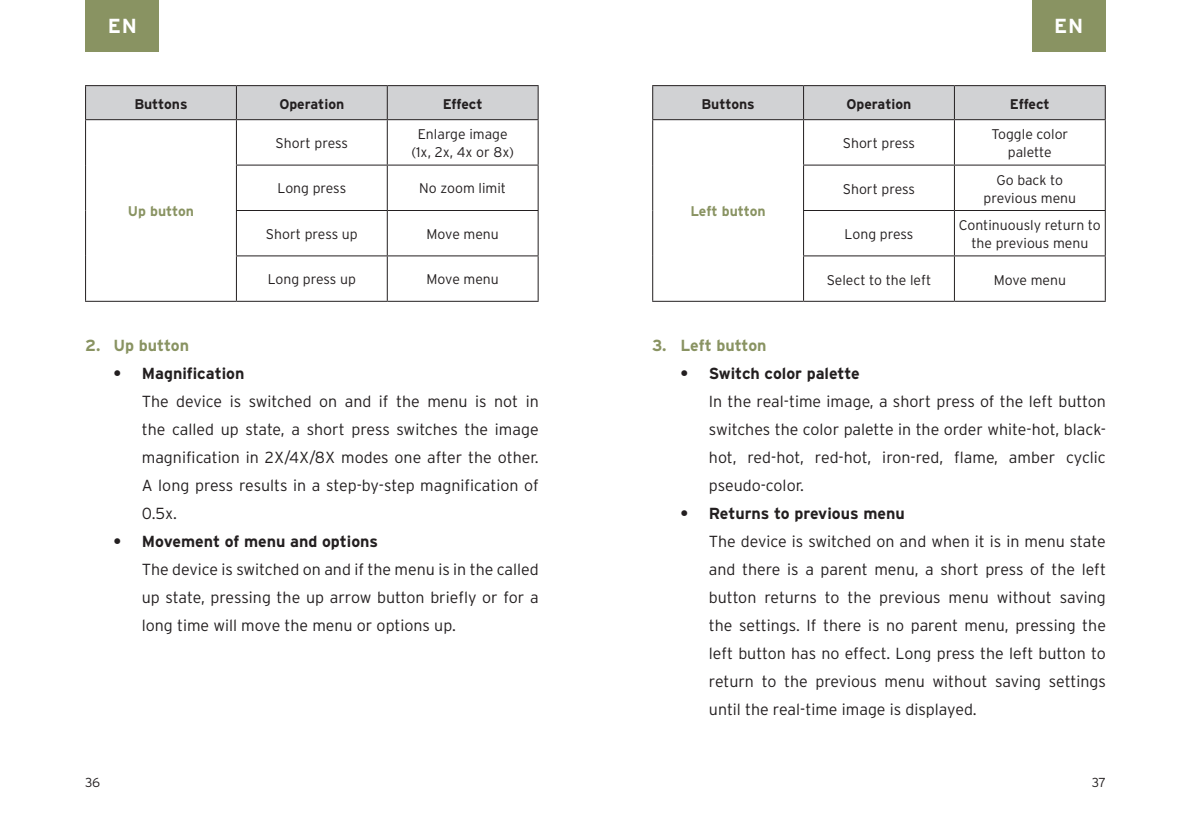
<style>
.page{position:relative;width:1191px;height:840px;background:#fff}
.page>*{position:absolute;margin:0;border:0;box-sizing:border-box;transform-origin:0 0}
.t1{font:700 20.2px "Interstate";color:#fff}
.t2{font:300 16px/28px "Interstate";color:#231f20;text-align:justify}
.t3{font:700 16px "Interstate";color:#231f20}
.t4{font:700 16px "Interstate";color:#899362}
.t5{font:300 14px/18px "Interstate";color:#231f20;text-align:center}
.t6{font:700 14px "Interstate";color:#231f20}
.t7{font:700 14px "Interstate";color:#899362}
.t8{font:300 13px "Interstate";color:#231f20}
</style>
<div class="page">
<div style="left:1032px;top:0;width:74px;height:51px;background:#899362"></div>
<div style="left:85px;top:0;width:74px;height:51px;background:#899362"></div>
<div style="left:86px;top:86px;width:451px;height:33px;background:#d1d2d4"></div>
<hr style="left:85px;top:85px;width:151px;height:1px;background:#231f20">
<hr style="left:85px;top:86px;width:1px;height:33px;background:#231f20">
<hr style="left:236px;top:85px;width:151px;height:1px;background:#231f20">
<hr style="left:236px;top:86px;width:1px;height:33px;background:#231f20">
<hr style="left:387px;top:85px;width:151px;height:1px;background:#231f20">
<hr style="left:387px;top:86px;width:1px;height:33px;background:#231f20">
<hr style="left:537px;top:86px;width:1px;height:33px;background:#231f20">
<hr style="left:85px;top:119px;width:151px;height:1px;background:#231f20">
<hr style="left:85px;top:120px;width:1px;height:45px;background:#231f20">
<hr style="left:236px;top:120px;width:1px;height:44px;background:#231f20">
<hr style="left:387px;top:120px;width:1px;height:44px;background:#231f20">
<hr style="left:85px;top:165px;width:1px;height:45px;background:#231f20">
<hr style="left:236px;top:165px;width:1px;height:45px;background:#231f20">
<hr style="left:387px;top:165px;width:1px;height:45px;background:#231f20">
<hr style="left:85px;top:210px;width:1px;height:46px;background:#231f20">
<hr style="left:236px;top:211px;width:1px;height:44px;background:#231f20">
<hr style="left:387px;top:211px;width:1px;height:44px;background:#231f20">
<hr style="left:85px;top:256px;width:1px;height:44px;background:#231f20">
<hr style="left:236px;top:256px;width:1px;height:44px;background:#231f20">
<hr style="left:387px;top:256px;width:1px;height:44px;background:#231f20">
<hr style="left:85px;top:300px;width:151px;height:1px;background:#231f20">
<hr style="left:236px;top:119px;width:151px;height:1px;background:#231f20">
<hr style="left:387px;top:119px;width:151px;height:1px;background:#231f20">
<hr style="left:537px;top:120px;width:1px;height:44px;background:#231f20">
<hr style="left:236px;top:164px;width:151px;height:1px;background:#231f20">
<hr style="left:387px;top:164px;width:151px;height:1px;background:#231f20">
<hr style="left:537px;top:165px;width:1px;height:45px;background:#231f20">
<hr style="left:236px;top:210px;width:151px;height:1px;background:#231f20">
<hr style="left:387px;top:210px;width:151px;height:1px;background:#231f20">
<hr style="left:537px;top:211px;width:1px;height:44px;background:#231f20">
<hr style="left:236px;top:255px;width:151px;height:1px;background:#231f20">
<hr style="left:387px;top:255px;width:151px;height:1px;background:#231f20">
<hr style="left:537px;top:256px;width:1px;height:44px;background:#231f20">
<hr style="left:236px;top:300px;width:151px;height:1px;background:#231f20">
<hr style="left:387px;top:300px;width:151px;height:1px;background:#231f20">
<div style="left:653px;top:86px;width:451px;height:33px;background:#d1d2d4"></div>
<hr style="left:652px;top:85px;width:151px;height:1px;background:#231f20">
<hr style="left:652px;top:86px;width:1px;height:33px;background:#231f20">
<hr style="left:803px;top:85px;width:151px;height:1px;background:#231f20">
<hr style="left:803px;top:86px;width:1px;height:33px;background:#231f20">
<hr style="left:954px;top:85px;width:151px;height:1px;background:#231f20">
<hr style="left:954px;top:86px;width:1px;height:33px;background:#231f20">
<hr style="left:1104px;top:86px;width:1px;height:33px;background:#231f20">
<hr style="left:652px;top:119px;width:151px;height:1px;background:#231f20">
<hr style="left:652px;top:120px;width:1px;height:45px;background:#231f20">
<hr style="left:803px;top:120px;width:1px;height:44px;background:#231f20">
<hr style="left:954px;top:120px;width:1px;height:44px;background:#231f20">
<hr style="left:652px;top:165px;width:1px;height:45px;background:#231f20">
<hr style="left:803px;top:165px;width:1px;height:45px;background:#231f20">
<hr style="left:954px;top:165px;width:1px;height:45px;background:#231f20">
<hr style="left:652px;top:210px;width:1px;height:46px;background:#231f20">
<hr style="left:803px;top:211px;width:1px;height:44px;background:#231f20">
<hr style="left:954px;top:211px;width:1px;height:44px;background:#231f20">
<hr style="left:652px;top:256px;width:1px;height:44px;background:#231f20">
<hr style="left:803px;top:256px;width:1px;height:44px;background:#231f20">
<hr style="left:954px;top:256px;width:1px;height:44px;background:#231f20">
<hr style="left:652px;top:300px;width:151px;height:1px;background:#231f20">
<hr style="left:803px;top:119px;width:151px;height:1px;background:#231f20">
<hr style="left:954px;top:119px;width:151px;height:1px;background:#231f20">
<hr style="left:1104px;top:120px;width:1px;height:44px;background:#231f20">
<hr style="left:803px;top:164px;width:151px;height:1px;background:#231f20">
<hr style="left:954px;top:164px;width:151px;height:1px;background:#231f20">
<hr style="left:1104px;top:165px;width:1px;height:45px;background:#231f20">
<hr style="left:803px;top:210px;width:151px;height:1px;background:#231f20">
<hr style="left:954px;top:210px;width:151px;height:1px;background:#231f20">
<hr style="left:1104px;top:211px;width:1px;height:44px;background:#231f20">
<hr style="left:803px;top:255px;width:151px;height:1px;background:#231f20">
<hr style="left:954px;top:255px;width:151px;height:1px;background:#231f20">
<hr style="left:1104px;top:256px;width:1px;height:44px;background:#231f20">
<hr style="left:803px;top:300px;width:151px;height:1px;background:#231f20">
<hr style="left:954px;top:300px;width:151px;height:1px;background:#231f20">
<p class="t1" style="left:108px;top:15px;width:31px">EN</p>
<p class="t1" style="left:1054px;top:15px;width:31px">EN</p>
<p class="t6" style="left:134px;top:96px;width:55px">Buttons</p>
<p class="t6" style="left:279px;top:96px;width:66px">Operation</p>
<p class="t6" style="left:443px;top:96px;width:41px">Effect</p>
<p class="t7" style="left:128px;top:203px;width:68px">Up button</p>
<p class="t5" style="left:276px;top:134px;width:74px">Short press</p>
<p class="t5" style="left:411px;top:125px;width:104px">Enlarge image (1x, 2x, 4x or 8x)</p>
<p class="t5" style="left:277px;top:179px;width:70px">Long press</p>
<p class="t5" style="left:419px;top:179px;width:88px">No zoom limit</p>
<p class="t5" style="left:266px;top:224px;width:93px">Short press up</p>
<p class="t5" style="left:426px;top:224px;width:74px">Move menu</p>
<p class="t5" style="left:268px;top:270px;width:90px">Long press up</p>
<p class="t5" style="left:426px;top:270px;width:74px">Move menu</p>
<p class="t4" style="left:85px;top:336px;width:105px">2. Up button</p>
<p class="t3" style="left:113px;top:364px;width:133px">• Magnification</p>
<p class="t2" style="left:142px;top:386px;width:398px">The device is switched on and if the menu is not in the called up state, a short press switches the image magnification in 2X/4X/8X modes one after the other.<br>A long press results in a step-by-step magnification of 0.5x.</p>
<p class="t3" style="left:113px;top:532px;width:266px">• Movement of menu and options</p>
<p class="t2" style="left:142px;top:554px;width:398px">The device is switched on and if the menu is in the called up state, pressing the up arrow button briefly or for a long time will move the menu or options up.</p>
<p class="t6" style="left:701px;top:96px;width:55px">Buttons</p>
<p class="t6" style="left:846px;top:96px;width:66px">Operation</p>
<p class="t6" style="left:1010px;top:96px;width:41px">Effect</p>
<p class="t7" style="left:690px;top:203px;width:77px">Left button</p>
<p class="t5" style="left:842px;top:134px;width:74px">Short press</p>
<p class="t5" style="left:991px;top:125px;width:78px">Toggle color palette</p>
<p class="t5" style="left:842px;top:180px;width:74px">Short press</p>
<p class="t5" style="left:983px;top:170px;width:94px">Go back to previous menu</p>
<p class="t5" style="left:844px;top:225px;width:70px">Long press</p>
<p class="t5" style="left:959px;top:216px;width:143px">Continuously return to the previous menu</p>
<p class="t5" style="left:826px;top:270px;width:106px">Select to the left</p>
<p class="t5" style="left:993px;top:270px;width:74px">Move menu</p>
<p class="t4" style="left:652px;top:336px;width:116px">3. Left button</p>
<p class="t3" style="left:680px;top:364px;width:181px">• Switch color palette</p>
<p class="t2" style="left:709px;top:386px;width:398px">In the real-time image, a short press of the left button switches the color palette in the order white-hot, black&shy;hot, red-hot, red-hot, iron-red, flame, amber cyclic pseudo-color.</p>
<p class="t3" style="left:680px;top:504px;width:226px">• Returns to previous menu</p>
<p class="t2" style="left:709px;top:526px;width:398px">The device is switched on and when it is in menu state and there is a parent menu, a short press of the left button returns to the previous menu without saving the settings. If there is no parent menu, pressing the left button has no effect. Long press the left button to return to the previous menu without saving settings until the real-time image is displayed.</p>
<p class="t8" style="left:85px;top:774px;width:17px">36</p>
<p class="t8" style="left:1091px;top:774px;width:16px">37</p>
</div>
